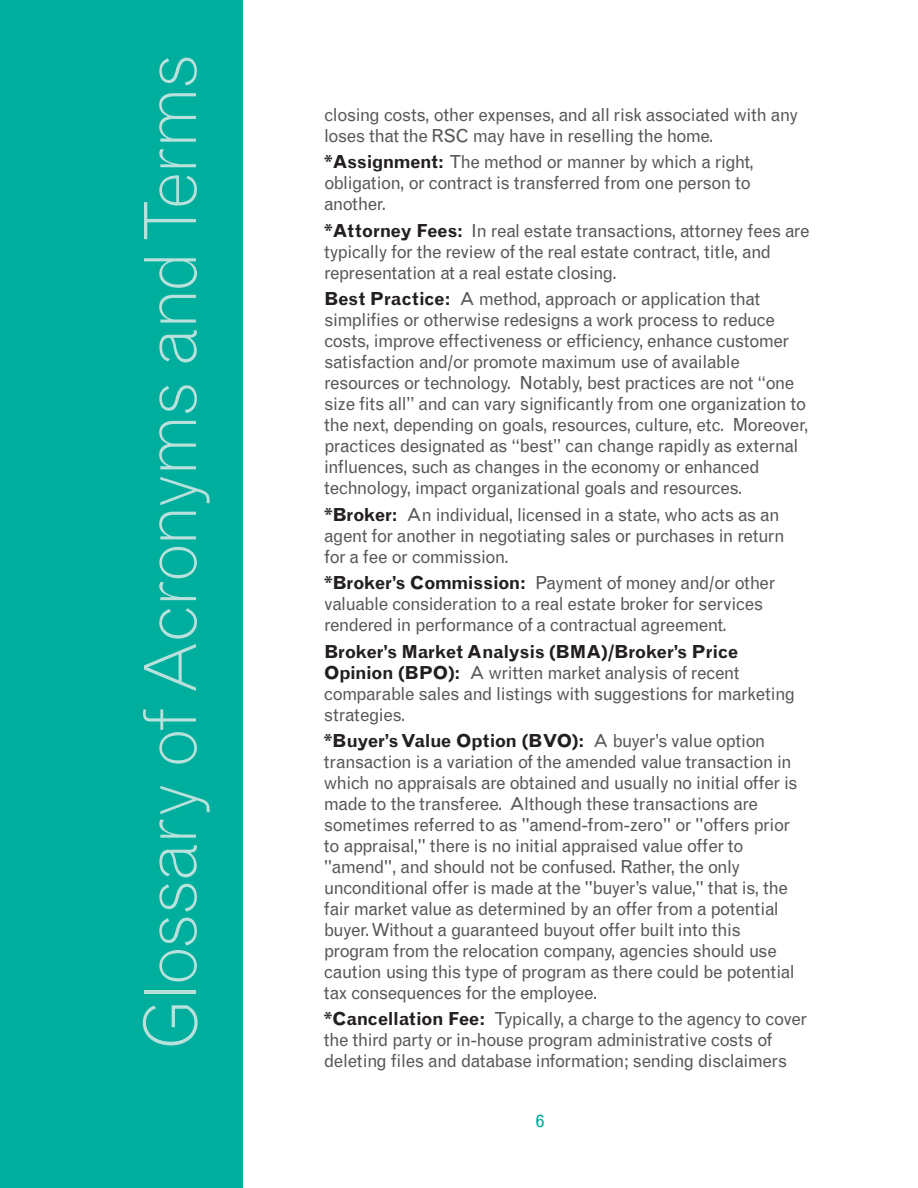
<style>
.page{position:relative;width:918px;height:1188px;background:#fff}
.page>*{position:absolute;margin:0;border:0;box-sizing:border-box;transform-origin:0 0}
.t1{font:300 72px "Grotesque MT Std";letter-spacing:-.03em;color:#b8e1dc}
.t2{font:18px/21px "Grotesque MT Std";letter-spacing:-.035em;color:#57585a}
.t3{font:18px "Grotesque MT Std";color:#00ae9e}
.s1{font-weight:700;color:#231f20}
</style>
<div class="page">
<div style="left:0;top:0;width:243px;height:1188px;background:#00ae9e"></div>
<h1 class="t1" style="left:144px;top:1050px;width:997px;rotate:-90deg">Glossary of Acronyms andTerms</h1>
<p class="t2" style="left:324px;top:106px;width:475px">closing costs, other expenses, and all risk associated with any loses that the RSC may have in reselling the home.</p>
<p class="t2" style="left:324px;top:153px;width:432px"><span class="s1">*Assignment:</span> The method or manner by which a right, obligation, or contract is transferred from one person to another.</p>
<p class="t2" style="left:324px;top:222px;width:487px"><span class="s1">*Attorney Fees:</span> In real estate transactions, attorney fees are typically for the review of the real estate contract, title, and representation at a real estate closing.</p>
<p class="t2" style="left:324px;top:290px;width:486px"><span class="s1">Best Practice:</span> A method, approach or application that simplifies or otherwise redesigns a work process to reduce costs, improve effectiveness or efficiency, enhance customer satisfaction and/or promote maximum use of available resources or technology. Notably, best practices are not “one size fits all” and can vary significantly from one organization to the next, depending on goals, resources, culture, etc. Moreover, practices designated as “best” can change rapidly as external influences, such as changes in the economy or enhanced technology, impact organizational goals and resources.</p>
<p class="t2" style="left:324px;top:505px;width:462px"><span class="s1">*Broker:</span> An individual, licensed in a state, who acts as an agent for another in negotiating sales or purchases in return for a fee or commission.</p>
<p class="t2" style="left:324px;top:574px;width:453px"><span class="s1">*Broker’s Commission:</span> Payment of money and/or other valuable consideration to a real estate broker for services rendered in performance of a contractual agreement.</p>
<p class="t2" style="left:324px;top:642px;width:473px"><span class="s1">Broker’s Market Analysis (BMA)/Broker’s Price Opinion (BPO):</span> A written market analysis of recent comparable sales and listings with suggestions for marketing strategies.</p>
<p class="t2" style="left:324px;top:732px;width:475px"><span class="s1">*Buyer’s Value Option (BVO):</span> A buyer’s value option transaction is a variation of the amended value transaction in which no appraisals are obtained and usually no initial offer is made to the transferee. Although these transactions are sometimes referred to as "amend-from-zero" or "offers prior to appraisal," there is no initial appraised value offer to "amend", and should not be confused. Rather, the only unconditional offer is made at the "buyer’s value," that is, the fair market value as determined by an offer from a potential buyer. Without a guaranteed buyout offer built into this program from the relocation company, agencies should use caution using this type of program as there could be potential tax consequences for the employee.</p>
<p class="t2" style="left:324px;top:1010px;width:485px"><span class="s1">*Cancellation Fee:</span> Typically, a charge to the agency to cover the third party or in-house program administrative costs of</p>
<p class="t2" style="left:324px;top:1052px;width:465px">deleting files and database information; sending disclaimers</p>
<p class="t3" style="left:536px;top:1115px;width:10px">6</p>
</div>
